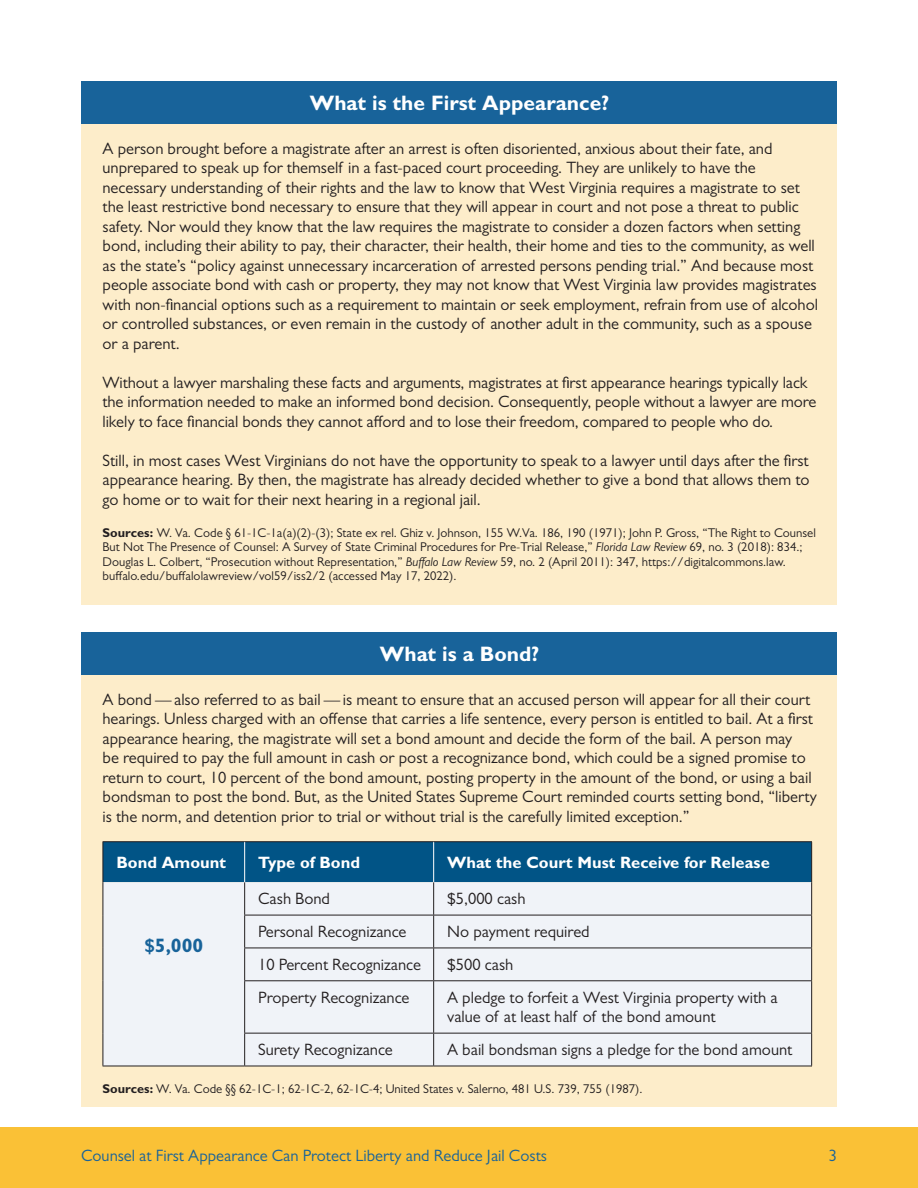
<style>
.page{position:relative;width:918px;height:1188px;background:#fff}
.page>*{position:absolute;margin:0;border:0;box-sizing:border-box;transform-origin:0 0}
.t1{font:700 21px "Gill Sans MT Pro";color:#fff}
.t2{font:700 19.5px "Gill Sans MT Pro";color:#18639a}
.t3{font:16.5px/19.5px "Gill Sans MT Pro";color:#231f20}
.t4{font:16.5px "Gill Sans MT Pro";color:#18639a}
.t5{font:700 16.5px "Gill Sans MT Pro";color:#fff}
.t6{font:12.75px/14.2px "Gill Sans MT Pro";color:#231f20}
.s1{font-weight:700}
.s2{font-style:italic}
</style>
<div class="page">
<div style="left:0;top:1127px;width:918px;height:61px;background:#fac136"></div>
<div style="left:81px;top:124px;width:756px;height:481px;background:#fdedca"></div>
<div style="left:81px;top:81px;width:756px;height:43px;background:#18639a"></div>
<div style="left:81px;top:675px;width:756px;height:431px;background:#fdedca"></div>
<div style="left:104px;top:842px;width:707px;height:40px;background:#015486"></div>
<div style="left:104px;top:882px;width:707px;height:184px;background:#f0f3f8"></div>
<hr style="left:103px;top:841px;width:142px;height:1px;background:#231f20">
<hr style="left:103px;top:842px;width:1px;height:40px;background:#231f20">
<hr style="left:245px;top:841px;width:189px;height:1px;background:#231f20">
<hr style="left:434px;top:841px;width:378px;height:1px;background:#231f20">
<hr style="left:811px;top:842px;width:1px;height:40px;background:#231f20">
<hr style="left:103px;top:882px;width:1px;height:33px;background:#231f20">
<hr style="left:103px;top:915px;width:1px;height:33px;background:#231f20">
<hr style="left:103px;top:948px;width:1px;height:33px;background:#231f20">
<hr style="left:103px;top:981px;width:1px;height:52px;background:#231f20">
<hr style="left:103px;top:1033px;width:1px;height:33px;background:#231f20">
<hr style="left:103px;top:1066px;width:142px;height:1px;background:#231f20">
<hr style="left:244px;top:882px;width:1px;height:33px;background:#231f20">
<hr style="left:433px;top:882px;width:1px;height:33px;background:#231f20">
<hr style="left:811px;top:882px;width:1px;height:33px;background:#231f20">
<hr style="left:244px;top:915px;width:190px;height:1px;background:#231f20">
<hr style="left:244px;top:915px;width:1px;height:33px;background:#231f20">
<hr style="left:434px;top:915px;width:378px;height:1px;background:#231f20">
<hr style="left:433px;top:915px;width:1px;height:33px;background:#231f20">
<hr style="left:811px;top:915px;width:1px;height:33px;background:#231f20">
<hr style="left:244px;top:948px;width:190px;height:1px;background:#231f20">
<hr style="left:244px;top:948px;width:1px;height:32px;background:#231f20">
<hr style="left:434px;top:948px;width:378px;height:1px;background:#231f20">
<hr style="left:433px;top:948px;width:1px;height:32px;background:#231f20">
<hr style="left:811px;top:948px;width:1px;height:32px;background:#231f20">
<hr style="left:244px;top:980px;width:190px;height:1px;background:#231f20">
<hr style="left:244px;top:981px;width:1px;height:52px;background:#231f20">
<hr style="left:434px;top:980px;width:378px;height:1px;background:#231f20">
<hr style="left:433px;top:981px;width:1px;height:52px;background:#231f20">
<hr style="left:811px;top:981px;width:1px;height:52px;background:#231f20">
<hr style="left:244px;top:1033px;width:190px;height:1px;background:#231f20">
<hr style="left:244px;top:1034px;width:1px;height:32px;background:#231f20">
<hr style="left:434px;top:1033px;width:378px;height:1px;background:#231f20">
<hr style="left:433px;top:1034px;width:1px;height:32px;background:#231f20">
<hr style="left:811px;top:1034px;width:1px;height:32px;background:#231f20">
<hr style="left:245px;top:1066px;width:189px;height:1px;background:#231f20">
<hr style="left:434px;top:1066px;width:378px;height:1px;background:#231f20">
<hr style="left:244px;top:842px;width:1px;height:40px;background:#fff">
<hr style="left:433px;top:842px;width:1px;height:40px;background:#fff">
<div style="left:81px;top:632px;width:756px;height:43px;background:#18639a"></div>
<p class="t1" style="left:310px;top:90px;width:301px">What is the First Appearance?</p>
<p class="t3" style="left:103px;top:138px;width:717px">A person brought before a magistrate after an arrest is often disoriented, anxious about their fate, and unprepared to speak up for themself in a fast-paced court proceeding. They are unlikely to have the necessary understanding of their rights and the law to know that West Virginia requires a magistrate to set the least restrictive bond necessary to ensure that they will appear in court and not pose a threat to public safety. Nor would they know that the law requires the magistrate to consider a dozen factors when setting bond, including their ability to pay, their character, their health, their home and ties to the community, as well as the state’s “policy against unnecessary incarceration of arrested persons pending trial.” And because most people associate bond with cash or property, they may not know that West Virginia law provides magistrates with non-financial options such as a requirement to maintain or seek employment, refrain from use of alcohol or controlled substances, or even remain in the custody of another adult in the community, such as a spouse or a parent.</p>
<p class="t3" style="left:103px;top:372px;width:715px">Without a lawyer marshaling these facts and arguments, magistrates at first appearance hearings typically lack the information needed to make an informed bond decision. Consequently, people without a lawyer are more likely to face financial bonds they cannot afford and to lose their freedom, compared to people who do.</p>
<p class="t3" style="left:103px;top:450px;width:709px;text-align:justify">Still, in most cases West Virginians do not have the opportunity to speak to a lawyer until days after the first appearance hearing. By then, the magistrate has already decided whether to give a bond that allows them to go home or to wait for their next hearing in a regional jail.</p>
<p class="t6" style="left:103px;top:526px;width:715px"><span class="s1">Sources:</span> W. Va. Code § 61-1C-1a(a)(2)-(3); State ex rel. Ghiz v. Johnson, 155 W.Va. 186, 190 (1971); John P. Gross, “The Right to Counsel But Not The Presence of Counsel: A Survey of State Criminal Procedures for Pre-Trial Release,” <span class="s2">Florida Law Review</span> 69, no. 3 (2018): 834.; Douglas L. Colbert, “Prosecution without Representation,” <span class="s2">Buffalo Law Review</span> 59, no. 2 (April 2011): 347, https://digitalcommons.law. buffalo.edu/buffalolawreview/vol59/iss2/2 (accessed May 17, 2022).</p>
<p class="t1" style="left:380px;top:641px;width:161px">What is a Bond?</p>
<p class="t3" style="left:103px;top:689px;width:716px">A bond — also referred to as bail — is meant to ensure that an accused person will appear for all their court hearings. Unless charged with an offense that carries a life sentence, every person is entitled to bail. At a first appearance hearing, the magistrate will set a bond amount and decide the form of the bail. A person may<br>be required to pay the full amount in cash or post a recognizance bond, which could be a signed promise to return to court, 10 percent of the bond amount, posting property in the amount of the bond, or using a bail bondsman to post the bond. But, as the United States Supreme Court reminded courts setting bond, “liberty is the norm, and detention prior to trial or without trial is the carefully limited exception.”</p>
<p class="t5" style="left:116px;top:852px;width:111px">Bond Amount</p>
<p class="t5" style="left:258px;top:852px;width:103px">Type of Bond</p>
<p class="t5" style="left:447px;top:852px;width:324px">What the Court Must Receive for Release</p>
<p class="t3" style="left:258px;top:889px;width:73px">Cash Bond</p>
<p class="t3" style="left:447px;top:889px;width:80px">$5,000 cash</p>
<p class="t3" style="left:258px;top:922px;width:150px">Personal Recognizance</p>
<p class="t3" style="left:447px;top:922px;width:144px">No payment required</p>
<p class="t3" style="left:258px;top:955px;width:164px">10 Percent Recognizance</p>
<p class="t3" style="left:447px;top:955px;width:68px">$500 cash</p>
<p class="t3" style="left:258px;top:987px;width:153px">Property Recognizance</p>
<p class="t3" style="left:447px;top:987px;width:332px">A pledge to forfeit a West Virginia property with a value of at least half of the bond amount</p>
<p class="t3" style="left:258px;top:1040px;width:136px">Surety Recognizance</p>
<p class="t3" style="left:447px;top:1040px;width:347px">A bail bondsman signs a pledge for the bond amount</p>
<p class="t6" style="left:103px;top:1081px;width:542px"><span class="s1">Sources:</span> W. Va. Code §§ 62-1C-1; 62-1C-2, 62-1C-4; United States v. Salerno, 481 U.S. 739, 755 (1987).</p>
<p class="t2" style="left:144px;top:933px;width:60px">$5,000</p>
<p class="t4" style="left:81px;top:1146px;width:468px">Counsel at First Appearance Can Protect Liberty and Reduce Jail Costs</p>
<p class="t4" style="left:829px;top:1146px;width:10px">3</p>
</div>
